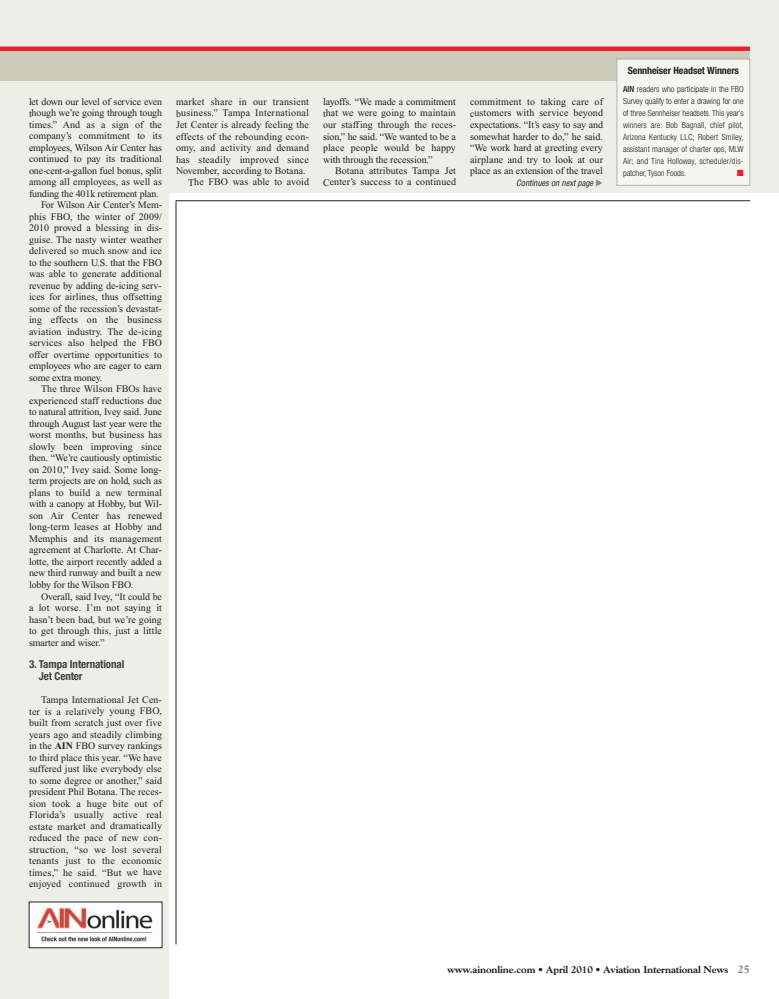
<style>
.page{position:relative;width:779px;height:999px;background:#fff}
.page>*{position:absolute;margin:0;border:0;box-sizing:border-box;transform-origin:0 0}
.t1{font:700 condensed 11px/11.5px "Helvetica Neue";letter-spacing:-.01em;color:#3f3f3f}
.t2{font:10px/11.5px "Times New Roman";letter-spacing:.005em;color:#231f20;text-align:justify}
.t3{font:10px "Times New Roman";letter-spacing:-.015em;color:#231f20}
.t4{font:800 10px "Goudy";letter-spacing:-.01em;color:#231f20}
.t5{font:700 condensed 10px "Helvetica Neue";letter-spacing:-.01em;color:#231f20}
.t6{font:300 condensed 8.5px/12px "Helvetica Neue";letter-spacing:.01em;color:#231f20;text-align:justify}
.t7{font:italic condensed 8.5px "Helvetica";letter-spacing:-.01em;color:#231f20}
.t8{font:8.5px "Monotype Sorts";color:#ee1f2d}
.s1{font-weight:700}
.s2{color:#8a8686}
.s3{font-weight:500}
.s4{color:#fff}
.s5{font-size:11px;color:#808285}
</style>
<div class="page">
<div style="left:0;top:0;width:778px;height:999px;background:#eeeee8"></div>
<img style="left:31px;top:904px;width:129px;height:42px">
<div style="left:29px;top:902px;width:133px;height:46px;border:1px solid #231f20"></div>
<div style="left:0;top:47px;width:749px;height:5px;background:#ee1f2d"></div>
<div style="left:0;top:51px;width:749px;height:30px;background:#cbcbb9"></div>
<div style="left:617px;top:59px;width:132px;height:126px;background:#f6f6f0"></div>
<div style="left:616px;top:59px;width:134px;height:126px;border:1px solid #b2b4b3"></div>
<div style="left:169px;top:194px;width:609px;height:805px;background:#fff"></div>
<hr style="left:176px;top:200px;width:1px;height:744px;background:#231f20">
<hr style="left:176px;top:200px;width:574px;height:1px;background:#231f20">
<p class="t3" style="left:29px;top:98px;width:134px">let down our level of service even</p>
<p class="t3" style="left:29px;top:110px;width:134px">though we’re going through tough</p>
<p class="t2" style="left:29px;top:120px;width:134px">times.” And as a sign of the</p>
<p class="t2" style="left:29px;top:131px;width:134px">company’s commitment to its</p>
<p class="t3" style="left:29px;top:144px;width:134px">employees, Wilson Air Center has</p>
<p class="t2" style="left:29px;top:154px;width:134px">continued to pay its traditional</p>
<p class="t3" style="left:29px;top:167px;width:134px">one-cent-a-gallon fuel bonus, split</p>
<p class="t2" style="left:29px;top:177px;width:134px">among all employees, as well as</p>
<p class="t3" style="left:29px;top:190px;width:131px">funding the 401k retirement plan.</p>
<p class="t2" style="left:41px;top:200px;width:122px">For Wilson Air Center’s Mem-</p>
<p class="t2" style="left:29px;top:212px;width:134px">phis FBO, the winter of 2009/</p>
<p class="t2" style="left:29px;top:223px;width:134px">2010 proved a blessing in dis-</p>
<p class="t2" style="left:29px;top:235px;width:134px">guise. The nasty winter weather</p>
<p class="t2" style="left:29px;top:246px;width:134px">delivered so much snow and ice</p>
<p class="t2" style="left:29px;top:258px;width:134px">to the southern U.S. that the FBO</p>
<p class="t2" style="left:29px;top:269px;width:134px">was able to generate additional</p>
<p class="t2" style="left:29px;top:281px;width:134px">revenue by adding de-icing serv-</p>
<p class="t2" style="left:29px;top:292px;width:134px">ices for airlines, thus offsetting</p>
<p class="t2" style="left:29px;top:304px;width:134px">some of the recession’s devastat-</p>
<p class="t2" style="left:29px;top:315px;width:134px">ing effects on the business</p>
<p class="t2" style="left:29px;top:327px;width:134px">aviation industry. The de-icing</p>
<p class="t2" style="left:29px;top:338px;width:134px">services also helped the FBO</p>
<p class="t2" style="left:29px;top:350px;width:134px">offer overtime opportunities to</p>
<p class="t2" style="left:29px;top:361px;width:134px">employees who are eager to earn</p>
<p class="t2" style="left:29px;top:373px;width:75px">some extra money.</p>
<p class="t2" style="left:41px;top:384px;width:122px">The three Wilson FBOs have</p>
<p class="t2" style="left:29px;top:396px;width:134px">experienced staff reductions due</p>
<p class="t2" style="left:29px;top:407px;width:134px">to natural attrition, Ivey said. June</p>
<p class="t2" style="left:29px;top:419px;width:134px">through August last year were the</p>
<p class="t2" style="left:29px;top:430px;width:134px">worst months, but business has</p>
<p class="t2" style="left:29px;top:442px;width:134px">slowly been improving since</p>
<p class="t2" style="left:29px;top:453px;width:134px">then. “We’re cautiously optimistic</p>
<p class="t2" style="left:29px;top:465px;width:134px">on 2010,” Ivey said. Some long-</p>
<p class="t2" style="left:29px;top:476px;width:134px">term projects are on hold, such as</p>
<p class="t2" style="left:29px;top:488px;width:134px">plans to build a new terminal</p>
<p class="t2" style="left:29px;top:499px;width:134px">with a canopy at Hobby, but Wil-</p>
<p class="t2" style="left:29px;top:511px;width:134px">son Air Center has renewed</p>
<p class="t2" style="left:29px;top:522px;width:134px">long-term leases at Hobby and</p>
<p class="t2" style="left:29px;top:534px;width:134px">Memphis and its management</p>
<p class="t2" style="left:29px;top:545px;width:134px">agreement at Charlotte. At Char-</p>
<p class="t2" style="left:29px;top:557px;width:134px">lotte, the airport recently added a</p>
<p class="t2" style="left:29px;top:568px;width:134px">new third runway and built a new</p>
<p class="t2" style="left:29px;top:580px;width:106px">lobby for the Wilson FBO.</p>
<p class="t2" style="left:41px;top:591px;width:122px">Overall, said Ivey, “It could be</p>
<p class="t2" style="left:29px;top:603px;width:134px">a lot worse. I’m not saying it</p>
<p class="t2" style="left:29px;top:614px;width:134px">hasn’t been bad, but we’re going</p>
<p class="t2" style="left:29px;top:626px;width:134px">to get through this, just a little</p>
<p class="t2" style="left:29px;top:637px;width:77px">smarter and wiser.”</p>
<p class="t1" style="left:39px;top:660px;width:87px;text-indent:-10px">3. Tampa International<br>Jet Center</p>
<p class="t2" style="left:29px;top:695px;width:135px;text-indent:12px">Tampa International Jet Cen&shy;ter is a relatively young FBO, built from scratch just over five years ago and steadily climbing in the <span class="s1">AIN</span> FBO survey rankings to third place this year. “We have suffered just like everybody else to some degree or another,” said president Phil Botana. The reces&shy;sion took a huge bite out of Florida’s usually active real estate market and dramatically reduced the pace of new con&shy;struction, “so we lost several tenants just to the economic times,” he said. “But we have enjoyed continued growth in</p>
<p class="t2" style="left:176px;top:97px;width:134px">market share in our transient</p>
<p class="t2" style="left:176px;top:108px;width:134px">business.” Tampa International</p>
<p class="t2" style="left:176px;top:120px;width:134px">Jet Center is already feeling the</p>
<p class="t2" style="left:176px;top:131px;width:134px">effects of the rebounding econ-</p>
<p class="t2" style="left:176px;top:143px;width:134px">omy, and activity and demand</p>
<p class="t2" style="left:176px;top:154px;width:134px">has steadily improved since</p>
<p class="t2" style="left:176px;top:166px;width:131px">November, according to Botana.</p>
<p class="t2" style="left:188px;top:177px;width:122px">The FBO was able to avoid</p>
<p class="t2" style="left:323px;top:97px;width:134px">layoffs. “We made a commitment that we were going to maintain our staffing through the reces&shy;sion,” he said. “We wanted to be a place people would be happy with through the recession.”</p>
<p class="t2" style="left:323px;top:166px;width:134px;text-align:right">Botana attributes Tampa Jet<br>Center’s success to a continued</p>
<p class="t2" style="left:470px;top:97px;width:134px">commitment to taking care of customers with service beyond expectations. “It’s easy to say and somewhat harder to do,” he said. “We work hard at greeting every airplane and try to look at our place as an extension of the travel</p>
<p class="t7" style="left:516px;top:178px;width:88px">Continues on next page <span class="s2">◆</span></p>
<p class="t5" style="left:627px;top:67px;width:113px">Sennheiser Headset Winners</p>
<p class="t6" style="left:623px;top:84px;width:122px"><span class="s3">AIN</span> readers who participate in the FBO Survey qualify to enter a drawing for one of three Sennheiser headsets. This year’s winners are: Bob Bagnall, chief pilot, Arizona Kentucky LLC; Robert Smiley, assistant manager of charter ops, MLW Air; and Tina Holloway, scheduler/dis&shy;patcher, Tyson Foods.</p>
<p class="t8" style="left:737px;top:168px;width:8px">■</p>
<p class="t4" style="left:447px;top:965px;width:304px">www.ainonline.com • April 2010 • Aviation International News<span class="s4">aa</span><span class="s5">25</span></p>
</div>
